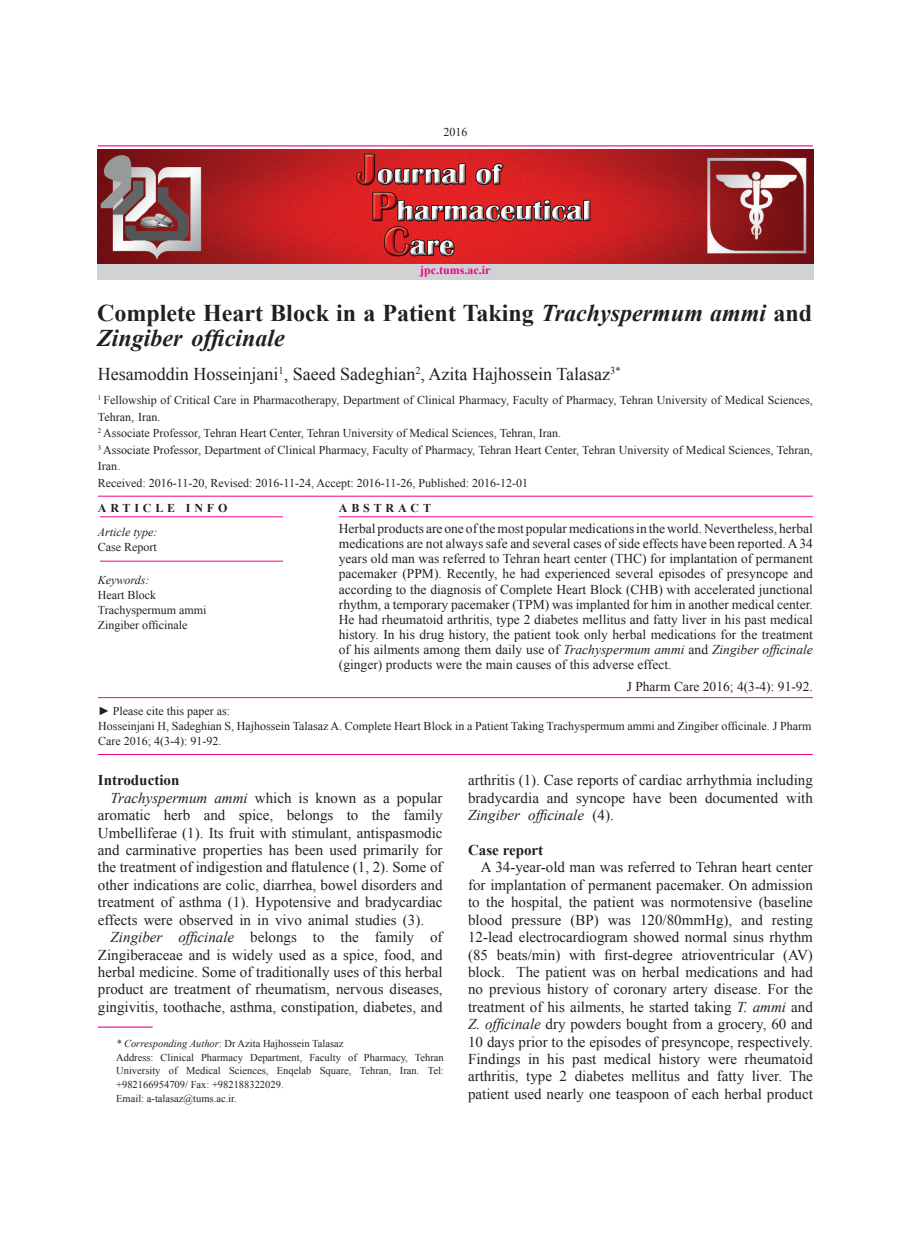
<style>
.page{position:relative;width:915px;height:1234px;background:#fff}
.page>*{position:absolute;margin:0;border:0;box-sizing:border-box;transform-origin:0 0}
.t1{font:700 24px/25.5px "Times New Roman";color:#231f20}
.t2{font:18px "Times New Roman";color:#231f20}
.t3{font:15px/17.4px "Times New Roman";color:#231f20;text-align:justify}
.t4{font:700 15px "Times New Roman";color:#231f20}
.t5{font:13.5px/15px "Times New Roman";color:#231f20;text-align:justify}
.t6{font:12px/16.5px "Times New Roman";color:#231f20}
.t7{font:italic 12px "Times New Roman";color:#231f20}
.t8{font:700 12px "Times New Roman";letter-spacing:.32em;color:#231f20}
.t9{font:700 12px "Times New Roman";color:#ed028c}
.t10{font:10.5px/13.5px "Times New Roman";color:#231f20;text-align:justify}
.s1{font-style:italic}
</style>
<div class="page">
<hr style="left:98px;top:145px;width:714px;height:1px;background:#ed028c">
<hr style="left:98px;top:495px;width:714px;height:1px;background:#ed028c">
<hr style="left:100px;top:516px;width:183px;height:1px;background:#ed028c">
<hr style="left:100px;top:560px;width:183px;height:1px;background:#ed028c">
<hr style="left:98px;top:1026px;width:55px;height:1px;background:#ed028c">
<hr style="left:339px;top:516px;width:473px;height:1px;background:#ed028c">
<img style="left:97px;top:149px;width:716px;height:115px">
<div style="left:97px;top:264px;width:716px;height:15px;background:#d1d2d4"></div>
<hr style="left:98px;top:754px;width:714px;height:1px;background:#ed028c">
<hr style="left:98px;top:697px;width:714px;height:1px;background:#ed028c">
<p class="t6" style="left:443px;top:123px;width:25px">2016</p>
<p class="t9" style="left:420px;top:261px;width:72px">jpc.tums.ac.ir</p>
<p class="t1" style="left:97px;top:299px;width:716px">Complete Heart Block in a Patient Taking <span class="s1">Trachyspermum ammi</span> and<br><span class="s1">Zingiber officinale</span></p>
<p class="t2" style="left:98px;top:362px;width:524px">Hesamoddin Hosseinjani<sup>1</sup>, Saeed Sadeghian<sup>2</sup>, Azita Hajhossein Talasaz<sup>3*</sup></p>
<p class="t6" style="left:98px;top:392px;width:716px"><sup>1</sup> Fellowship of Critical Care in Pharmacotherapy, Department of Clinical Pharmacy, Faculty of Pharmacy, Tehran University of Medical Sciences,<br>Tehran, Iran.</p>
<p class="t6" style="left:98px;top:425px;width:464px"><sup>2</sup> Associate Professor, Tehran Heart Center, Tehran University of Medical Sciences, Tehran, Iran.</p>
<p class="t6" style="left:98px;top:441px;width:716px"><sup>3</sup> Associate Professor, Department of Clinical Pharmacy, Faculty of Pharmacy, Tehran Heart Center, Tehran University of Medical Sciences, Tehran,<br>Iran.</p>
<p class="t6" style="left:98px;top:474px;width:431px">Received: 2016-11-20, Revised: 2016-11-24, Accept: 2016-11-26, Published: 2016-12-01</p>
<p class="t8" style="left:98px;top:499px;width:131px">ARTICLE INFO</p>
<p class="t7" style="left:98px;top:523px;width:61px">Article type:</p>
<p class="t6" style="left:98px;top:538px;width:60px">Case Report</p>
<p class="t7" style="left:98px;top:571px;width:53px">Keywords:</p>
<p class="t6" style="left:98px;top:586px;width:60px">Heart Block</p>
<p class="t6" style="left:98px;top:601px;width:110px">Trachyspermum ammi</p>
<p class="t6" style="left:98px;top:616px;width:91px">Zingiber officinale</p>
<p class="t8" style="left:339px;top:499px;width:94px">ABSTRACT</p>
<p class="t5" style="left:339px;top:521px;width:475px">Herbal products are one of the most popular medications in the world. Nevertheless, herbal medications are not always safe and several cases of side effects have been reported. A 34 years old man was referred to Tehran heart center (THC) for implantation of permanent pacemaker (PPM). Recently, he had experienced several episodes of presyncope and according to the diagnosis of Complete Heart Block (CHB) with accelerated junctional rhythm, a temporary pacemaker (TPM) was implanted for him in another medical center.<br>He had rheumatoid arthritis, type 2 diabetes mellitus and fatty liver in his past medical history. In his drug history, the patient took only herbal medications for the treatment of his ailments among them daily use of <span class="s1">Trachyspermum ammi</span> and <span class="s1">Zingiber officinale </span>(ginger) products were the main causes of this adverse effect.</p>
<p class="t5" style="left:626px;top:678px;width:187px">J Pharm Care 2016; 4(3-4): 91-92.</p>
<p class="t6" style="left:98px;top:702px;width:134px">► Please cite this paper as:</p>
<p class="t6" style="left:98px;top:718px;width:714px;line-height:15px">Hosseinjani H, Sadeghian S, Hajhossein Talasaz A. Complete Heart Block in a Patient Taking Trachyspermum ammi and Zingiber officinale. J Pharm<br>Care 2016; 4(3-4): 91-92.</p>
<p class="t4" style="left:98px;top:769px;width:83px">Introduction</p>
<p class="t3" style="left:98px;top:788px;width:346px;text-indent:13px"><span class="s1">Trachyspermum ammi</span> which is known as a popular aromatic herb and spice, belongs to the family Umbelliferae (1). Its fruit with stimulant, antispasmodic and carminative properties has been used primarily for the treatment of indigestion and flatulence (1, 2). Some of other indications are colic, diarrhea, bowel disorders and treatment of asthma (1). Hypotensive and bradycardiac effects were observed in in vivo animal studies (3).</p>
<p class="t3" style="left:98px;top:927px;width:346px;text-indent:13px"><span class="s1">Zingiber officinale</span> belongs to the family of Zingiberaceae and is widely used as a spice, food, and herbal medicine. Some of traditionally uses of this herbal product are treatment of rheumatism, nervous diseases, gingivitis, toothache, asthma, constipation, diabetes, and</p>
<p class="t10" style="left:116px;top:1036px;width:229px"><span class="s1">* Corresponding Author</span>: Dr Azita Hajhossein Talasaz</p>
<p class="t10" style="left:116px;top:1050px;width:329px">Address: Clinical Pharmacy Department, Faculty of Pharmacy, Tehran University of Medical Sciences, Enqelab Square, Tehran, Iran. Tel: +982166954709/ Fax: +982188322029.</p>
<p class="t10" style="left:116px;top:1090px;width:122px">Email: a-talasaz@tums.ac.ir.</p>
<p class="t3" style="left:468px;top:771px;width:346px">arthritis (1). Case reports of cardiac arrhythmia including bradycardia and syncope have been documented with <span class="s1">Zingiber officinale</span> (4).</p>
<p class="t4" style="left:468px;top:839px;width:77px">Case report</p>
<p class="t3" style="left:468px;top:858px;width:346px;text-indent:13px">A 34-year-old man was referred to Tehran heart center for implantation of permanent pacemaker. On admission to the hospital, the patient was normotensive (baseline blood pressure (BP) was 120/80mmHg), and resting 12-lead electrocardiogram showed normal sinus rhythm (85 beats/min) with first-degree atrioventricular (AV) block. The patient was on herbal medications and had no previous history of coronary artery disease. For the treatment of his ailments, he started taking <span class="s1">T. ammi</span> and <span class="s1">Z. officinale</span> dry powders bought from a grocery, 60 and 10 days prior to the episodes of presyncope, respectively.<br>Findings in his past medical history were rheumatoid arthritis, type 2 diabetes mellitus and fatty liver. The patient used nearly one teaspoon of each herbal product</p>
</div>
